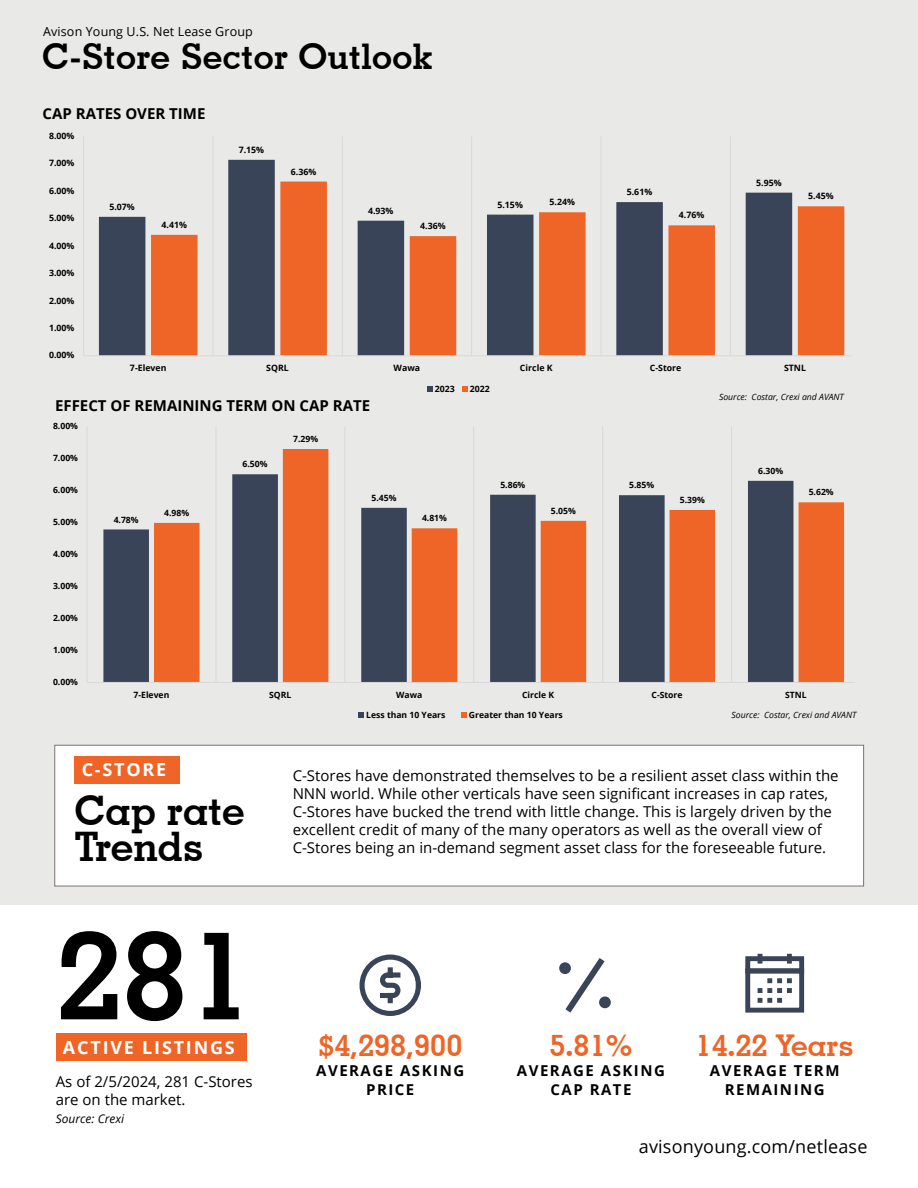
<style>
.page{position:relative;width:918px;height:1188px;background:#fff}
.page>*{position:absolute;margin:0;border:0;box-sizing:border-box;transform-origin:0 0}
.t1{font:700 123.3px "Geometric Slab 703 BT";color:#000}
.t2{font:700 40.8px/36.6px "Geometric Slab 703 BT";color:#000}
.t3{font:700 35.4px "Geometric Slab 703 BT";letter-spacing:.01em;color:#000}
.t4{font:700 30px "Geometric Slab 703 BT";color:#ef6528}
.t5{font:18px "Open Sans";letter-spacing:.01em;color:#000}
.t6{font:700 18px "Open Sans";letter-spacing:.1em;color:#fff}
.t7{font:15px/18px "Open Sans";color:#000}
.t8{font:700 15px/19.5px "Open Sans";letter-spacing:.1em;color:#000;text-align:center}
.t9{font:700 15px "Open Sans";color:#000}
.t10{font:12.45px "Open Sans";letter-spacing:.01em;color:#000}
.t11{font:italic 12px "Open Sans";color:#000}
.t12{font:700 8.7px "Open Sans";color:#000}
.t13{font:italic 8.7px "Open Sans";color:#000}
.t14{font:700 8.55px "Open Sans";color:#000}
</style>
<div class="page">
<div style="left:0;top:0;width:918px;height:904px;background:#e9e9e7"></div>
<hr style="left:87px;top:426px;width:1px;height:256px;background:#d9d9d9">
<hr style="left:216px;top:426px;width:1px;height:256px;background:#d9d9d9">
<hr style="left:344px;top:426px;width:1px;height:256px;background:#d9d9d9">
<hr style="left:473px;top:426px;width:1px;height:256px;background:#d9d9d9">
<hr style="left:602px;top:426px;width:1px;height:256px;background:#d9d9d9">
<hr style="left:731px;top:426px;width:1px;height:256px;background:#d9d9d9">
<hr style="left:860px;top:426px;width:1px;height:256px;background:#d9d9d9">
<div style="left:103px;top:529px;width:46px;height:153px;background:#3a4458"></div>
<svg style="left:154px;top:449px;width:690px;height:233px"></svg>
<hr style="left:87px;top:682px;width:768px;height:1px;background:#d9d9d9">
<svg style="left:359px;top:713px;width:5px;height:5px"></svg>
<svg style="left:461px;top:713px;width:6px;height:5px"></svg>
<div style="left:56px;top:1034px;width:191px;height:27px;background:#ef6528"></div>
<svg style="left:359px;top:954px;width:62px;height:62px"></svg>
<svg style="left:559px;top:958px;width:52px;height:55px"></svg>
<div style="left:745px;top:956px;width:59px;height:17px;border:5px solid #3a4458"></div>
<div style="left:787px;top:954px;width:5px;height:10px;background:#3a4458"></div>
<hr style="left:758px;top:954px;width:4px;height:10px;background:#3a4458">
<svg style="left:745px;top:966px;width:60px;height:47px"></svg>
<hr style="left:83px;top:136px;width:1px;height:220px;background:#d9d9d9">
<hr style="left:213px;top:136px;width:1px;height:220px;background:#d9d9d9">
<hr style="left:342px;top:136px;width:1px;height:220px;background:#d9d9d9">
<hr style="left:471px;top:136px;width:1px;height:220px;background:#d9d9d9">
<hr style="left:601px;top:136px;width:1px;height:220px;background:#d9d9d9">
<hr style="left:730px;top:136px;width:1px;height:220px;background:#d9d9d9">
<hr style="left:859px;top:136px;width:1px;height:220px;background:#d9d9d9">
<svg style="left:99px;top:160px;width:228px;height:195px;fill:#3a4458"></svg>
<svg style="left:151px;top:182px;width:693px;height:173px"></svg>
<hr style="left:84px;top:355px;width:768px;height:1px;background:#d9d9d9">
<svg style="left:427px;top:386px;width:6px;height:6px"></svg>
<svg style="left:462px;top:386px;width:5px;height:6px"></svg>
<div style="left:54px;top:745px;width:810px;height:141px;background:#fff;border:1px solid #7d7370"></div>
<div style="left:75px;top:756px;width:105px;height:28px;background:#ef6528"></div>
<p class="t10" style="left:43px;top:23px;width:211px">Avison Young U.S. Net Lease Group</p>
<h3 class="t3" style="left:42px;top:35px;width:392px">C-Store Sector Outlook</h3>
<p class="t9" style="left:43px;top:103px;width:164px">CAP RATES OVER TIME</p>
<p class="t12" style="left:49px;top:130px;width:27px">8.00%</p>
<p class="t12" style="left:49px;top:157px;width:27px">7.00%</p>
<p class="t12" style="left:49px;top:185px;width:27px">6.00%</p>
<p class="t12" style="left:49px;top:212px;width:27px">5.00%</p>
<p class="t12" style="left:49px;top:239px;width:27px">4.00%</p>
<p class="t12" style="left:49px;top:267px;width:27px">3.00%</p>
<p class="t12" style="left:49px;top:294px;width:27px">2.00%</p>
<p class="t12" style="left:49px;top:322px;width:27px">1.00%</p>
<p class="t12" style="left:49px;top:349px;width:27px">0.00%</p>
<p class="t12" style="left:109px;top:201px;width:27px">5.07%</p>
<p class="t12" style="left:162px;top:219px;width:27px">4.41%</p>
<p class="t12" style="left:239px;top:144px;width:27px">7.15%</p>
<p class="t12" style="left:291px;top:165px;width:27px">6.36%</p>
<p class="t12" style="left:368px;top:204px;width:27px">4.93%</p>
<p class="t12" style="left:420px;top:220px;width:27px">4.36%</p>
<p class="t12" style="left:497px;top:198px;width:27px">5.15%</p>
<p class="t12" style="left:550px;top:196px;width:27px">5.24%</p>
<p class="t12" style="left:627px;top:186px;width:27px">5.61%</p>
<p class="t12" style="left:679px;top:209px;width:27px">4.76%</p>
<p class="t12" style="left:756px;top:176px;width:27px">5.95%</p>
<p class="t12" style="left:808px;top:190px;width:27px">5.45%</p>
<p class="t12" style="left:130px;top:362px;width:38px">7-Eleven</p>
<p class="t12" style="left:266px;top:362px;width:24px">SQRL</p>
<p class="t12" style="left:394px;top:362px;width:28px">Wawa</p>
<p class="t12" style="left:520px;top:362px;width:34px">Circle K</p>
<p class="t12" style="left:650px;top:362px;width:33px">C-Store</p>
<p class="t12" style="left:784px;top:362px;width:24px">STNL</p>
<p class="t12" style="left:435px;top:382px;width:21px">2023</p>
<p class="t12" style="left:470px;top:382px;width:21px">2022</p>
<p class="t13" style="left:719px;top:391px;width:126px">Source: Costar, Crexi and AVANT</p>
<p class="t9" style="left:55px;top:395px;width:316px">EFFECT OF REMAINING TERM ON CAP RATE</p>
<p class="t14" style="left:53px;top:420px;width:27px">8.00%</p>
<p class="t14" style="left:53px;top:452px;width:27px">7.00%</p>
<p class="t14" style="left:53px;top:484px;width:27px">6.00%</p>
<p class="t14" style="left:53px;top:516px;width:27px">5.00%</p>
<p class="t14" style="left:53px;top:548px;width:27px">4.00%</p>
<p class="t14" style="left:53px;top:580px;width:27px">3.00%</p>
<p class="t14" style="left:53px;top:612px;width:27px">2.00%</p>
<p class="t14" style="left:53px;top:644px;width:27px">1.00%</p>
<p class="t14" style="left:53px;top:676px;width:27px">0.00%</p>
<p class="t14" style="left:114px;top:514px;width:27px">4.78%</p>
<p class="t14" style="left:164px;top:507px;width:27px">4.98%</p>
<p class="t14" style="left:243px;top:458px;width:27px">6.50%</p>
<p class="t14" style="left:293px;top:433px;width:27px">7.29%</p>
<p class="t14" style="left:371px;top:492px;width:27px">5.45%</p>
<p class="t14" style="left:422px;top:512px;width:27px">4.81%</p>
<p class="t14" style="left:500px;top:479px;width:27px">5.86%</p>
<p class="t14" style="left:629px;top:479px;width:27px">5.85%</p>
<p class="t14" style="left:551px;top:505px;width:27px">5.05%</p>
<p class="t14" style="left:680px;top:494px;width:27px">5.39%</p>
<p class="t14" style="left:758px;top:465px;width:27px">6.30%</p>
<p class="t14" style="left:809px;top:486px;width:27px">5.62%</p>
<p class="t14" style="left:133px;top:689px;width:37px">7-Eleven</p>
<p class="t14" style="left:269px;top:689px;width:24px">SQRL</p>
<p class="t14" style="left:396px;top:689px;width:28px">Wawa</p>
<p class="t14" style="left:522px;top:689px;width:34px">Circle K</p>
<p class="t14" style="left:651px;top:689px;width:33px">C-Store</p>
<p class="t14" style="left:785px;top:689px;width:23px">STNL</p>
<p class="t14" style="left:366px;top:709px;width:81px">Less than 10 Years</p>
<p class="t14" style="left:469px;top:709px;width:95px">Greater than 10 Years</p>
<p class="t13" style="left:732px;top:709px;width:126px">Source: Costar, Crexi and AVANT</p>
<p class="t6" style="left:82px;top:757px;width:86px">C-STORE</p>
<h2 class="t2" style="left:75px;top:792px;width:172px">Cap rate<br>Trends</h2>
<h1 class="t1" style="left:56px;top:901px;width:199px">281</h1>
<p class="t6" style="left:63px;top:1034px;width:173px">ACTIVE LISTINGS</p>
<p class="t7" style="left:56px;top:1072px;width:198px">As of 2/5/2024, 281 C-Stores are on the market.</p>
<p class="t11" style="left:56px;top:1110px;width:70px">Source: Crexi</p>
<p class="t7" style="left:293px;top:767px;width:548px">C-Stores have demonstrated themselves to be a resilient asset class within the NNN world. While other verticals have seen significant increases in cap rates, C-Stores have bucked the trend with little change. This is largely driven by the excellent credit of many of the many operators as well as the overall view of C-Stores being an in-demand segment asset class for the foreseeable future.</p>
<h3 class="t4" style="left:318px;top:1027px;width:146px">$4,298,900</h3>
<p class="t8" style="left:316px;top:1060px;width:150px">AVERAGE ASKING<br>PRICE</p>
<h3 class="t4" style="left:550px;top:1027px;width:84px">5.81%</h3>
<p class="t8" style="left:517px;top:1060px;width:150px">AVERAGE ASKING<br>CAP RATE</p>
<h3 class="t4" style="left:695px;top:1027px;width:160px">14.22 Years</h3>
<p class="t8" style="left:710px;top:1060px;width:131px">AVERAGE TERM<br>REMAINING</p>
<p class="t5" style="left:639px;top:1134px;width:230px">avisonyoung.com/netlease</p>
</div>
